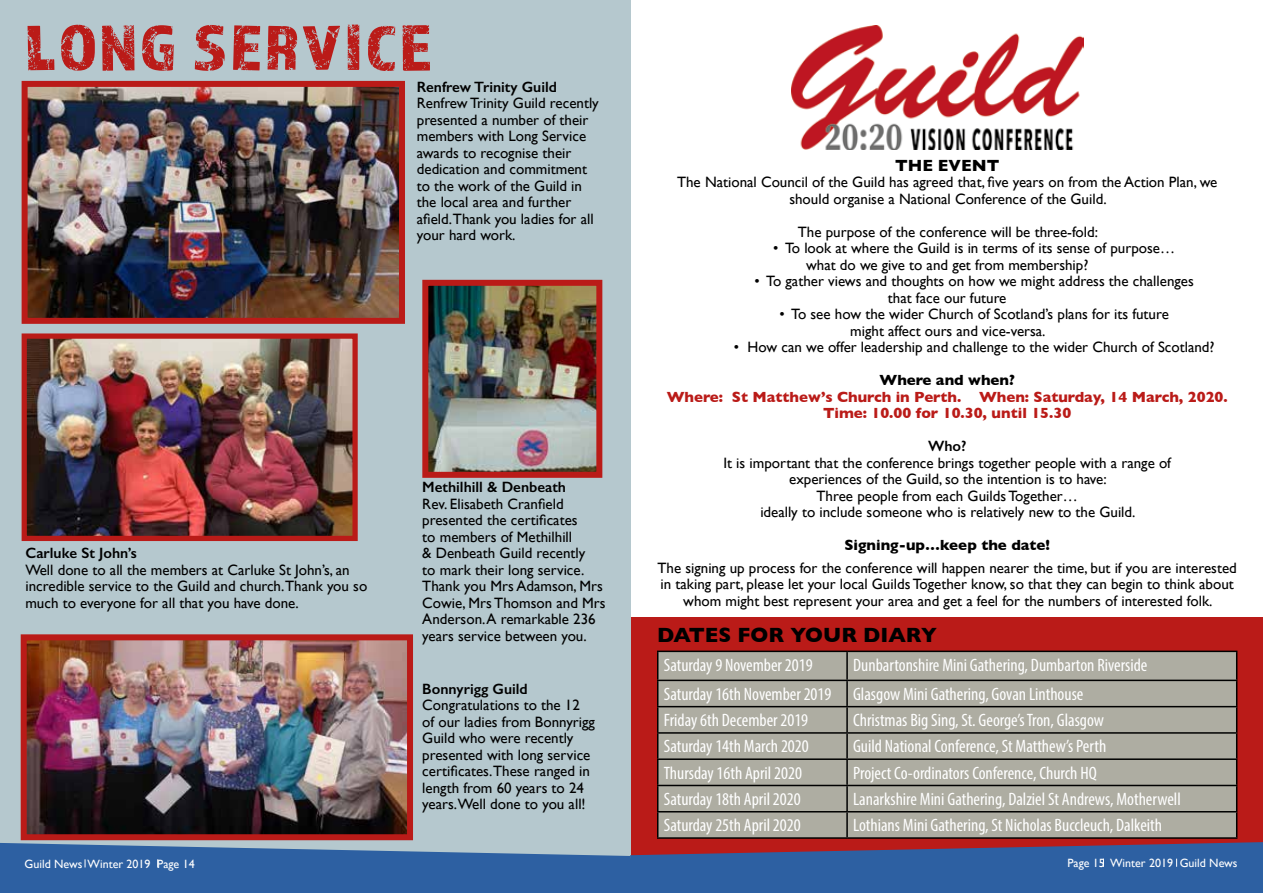
<style>
.page{position:relative;width:1263px;height:893px;background:#fff}
.page>*{position:absolute;margin:0;border:0;box-sizing:border-box;transform-origin:0 0}
.t1{font:66px "Almaq Rough";letter-spacing:.05em;color:#ba1b18}
.t2{font:700 21px "Gill Sans";color:#000}
.t3{font:condensed 18px/29px "Myriad Pro";color:#fff}
.t4{font:700 16.5px "Gill Sans";color:#000}
.t5{font:15px/16.5px "Gill Sans";color:#000}
.t6{font:700 15px/16.5px "Gill Sans";color:#ba1b18;text-align:center}
.t7{font:600 15px "Gill Sans";color:#000}
.t8{font:700 15px "Gill Sans";color:#000}
.t9{font:12px "Gill Sans";color:#fff}
</style>
<div class="page">
<div style="left:630px;top:617px;width:633px;height:255px;background:#ba1b18"></div>
<div style="left:0;top:0;width:630px;height:893px;background:#b5c8ce"></div>
<hr style="left:657px;top:651px;width:190px;height:1px;background:#000">
<hr style="left:847px;top:651px;width:390px;height:1px;background:#000">
<svg style="left:0;top:652px;width:1263px;height:241px"></svg>
<hr style="left:657px;top:837px;width:190px;height:2px;background:#000">
<hr style="left:847px;top:837px;width:390px;height:2px;background:#000">
<img style="left:29px;top:88px;width:369px;height:229px">
<div style="left:22px;top:81px;width:383px;height:243px;border:6px solid #ba1b18"></div>
<img style="left:28px;top:339px;width:324px;height:196px">
<div style="left:22px;top:333px;width:336px;height:208px;border:5px solid #ba1b18"></div>
<img style="left:28px;top:641px;width:378px;height:192px">
<div style="left:21px;top:634px;width:392px;height:206px;border:6px solid #ba1b18"></div>
<img style="left:791px;top:26px;width:292px;height:123px">
<img style="left:429px;top:287px;width:166px;height:184px">
<div style="left:422px;top:280px;width:180px;height:198px;border:6px solid #ba1b18"></div>
<h1 class="t1" style="left:26px;top:8px;width:407px">LONG SERVICE</h1>
<p class="t7" style="left:417px;top:78px;width:142px">Renfrew Trinity Guild</p>
<p class="t5" style="left:417px;top:95px;width:183px">Renfrew Trinity Guild recently presented a number of their members with Long Service awards to recognise their dedication and commitment to the work of the Guild in the local area and further afield.Thank you ladies for all your hard work.</p>
<p class="t7" style="left:26px;top:544px;width:113px">Carluke St John’s</p>
<p class="t5" style="left:26px;top:561px;width:343px">Well done to all the members at Carluke St John’s, an incredible service to the Guild and church.Thank you so much to everyone for all that you have done.</p>
<p class="t7" style="left:422px;top:478px;width:145px">Methilhill &amp; Denbeath</p>
<p class="t5" style="left:422px;top:495px;width:185px">Rev. Elisabeth Cranfield presented the certificates<br>to members of Methilhill<br>&amp; Denbeath Guild recently<br>to mark their long service.<br>Thank you Mrs Adamson, Mrs<br>Cowie, Mrs Thomson and Mrs<br>Anderson. A remarkable 236 years service between you.</p>
<p class="t7" style="left:422px;top:679px;width:107px">Bonnyrigg Guild</p>
<p class="t5" style="left:422px;top:697px;width:174px">Congratulations to the 12 of our ladies from Bonnyrigg<br>Guild who were recently presented with long service certificates.These ranged in length from 60 years to 24 years.Well done to you all!</p>
<p class="t4" style="left:895px;top:152px;width:106px">THE EVENT</p>
<p class="t5" style="left:677px;top:174px;width:542px;text-align:center">The National Council of the Guild has agreed that, five years on from the Action Plan, we should organise a National Conference of the Guild.</p>
<p class="t5" style="left:798px;top:223px;width:302px">The purpose of the conference will be three-fold:</p>
<p class="t5" style="left:806px;top:240px;width:371px;text-indent:-33px">• To look at where the Guild is in terms of its sense of purpose… what do we give to and get from membership?</p>
<p class="t5" style="left:888px;top:273px;width:307px;text-indent:-133px">• To gather views and thoughts on how we might address the challenges that face our future</p>
<p class="t5" style="left:850px;top:306px;width:320px;text-indent:-71px">• To see how the wider Church of Scotland’s plans for its future might affect ours and vice-versa.</p>
<p class="t5" style="left:734px;top:339px;width:482px">• How can we offer leadership and challenge to the wider Church of Scotland?</p>
<p class="t8" style="left:879px;top:368px;width:137px">Where and when?</p>
<p class="t6" style="left:667px;top:388px;width:563px">Where: St Matthew’s Church in Perth. When: Saturday, 14 March, 2020.<br>Time: 10.00 for 10.30, until 15.30</p>
<p class="t7" style="left:928px;top:437px;width:40px">Who?</p>
<p class="t5" style="left:723px;top:454px;width:449px;text-align:center">It is important that the conference brings together people with a range of experiences of the Guild, so the intention is to have:<br>Three people from each Guilds Together…<br>ideally to include someone who is relatively new to the Guild.</p>
<p class="t8" style="left:844px;top:533px;width:207px">Signing-up…keep the date!</p>
<p class="t5" style="left:657px;top:559px;width:581px;text-align:center">The signing up process for the conference will happen nearer the time, but if you are interested in taking part, please let your local Guilds Together know, so that they can begin to think about whom might best represent your area and get a feel for the numbers of interested folk.</p>
<h2 class="t2" style="left:657px;top:618px;width:281px">DATES FOR YOUR DIARY</h2>
<p class="t3" style="left:664px;top:650px;width:485px;text-indent:189px">Dunbartonshire Mini Gathering, Dumbarton Riverside<br>Saturday 16th November 2019 Glasgow Mini Gathering, Govan Linthouse</p>
<p class="t3" style="left:664px;top:705px;width:146px">Friday 6th December 2019</p>
<p class="t3" style="left:853px;top:705px;width:252px">Christmas Big Sing, St. George’s Tron, Glasgow</p>
<p class="t3" style="left:664px;top:732px;width:146px">Saturday 14th March 2020</p>
<p class="t3" style="left:853px;top:732px;width:255px">Guild National Conference, St Matthew’s Perth</p>
<p class="t3" style="left:664px;top:758px;width:140px">Thursday 16th April 2020</p>
<p class="t3" style="left:853px;top:758px;width:245px">Project Co-ordinators Conference, Church HQ</p>
<p class="t3" style="left:664px;top:784px;width:138px">Saturday 18th April 2020</p>
<p class="t3" style="left:853px;top:784px;width:329px">Lanarkshire Mini Gathering, Dalziel St Andrews, Motherwell</p>
<p class="t3" style="left:664px;top:811px;width:138px">Saturday 25th April 2020</p>
<p class="t3" style="left:853px;top:811px;width:310px">Lothians Mini Gathering, St Nicholas Buccleuch, Dalkeith</p>
<p class="t3" style="left:664px;top:650px;width:150px">Saturday 9 November 2019</p>
<p class="t9" style="left:25px;top:856px;width:172px">Guild News Winter 2019 Page 14</p>
<p class="t9" style="left:1067px;top:856px;width:172px">Page 15 Winter 2019 Guild News</p>
</div>
